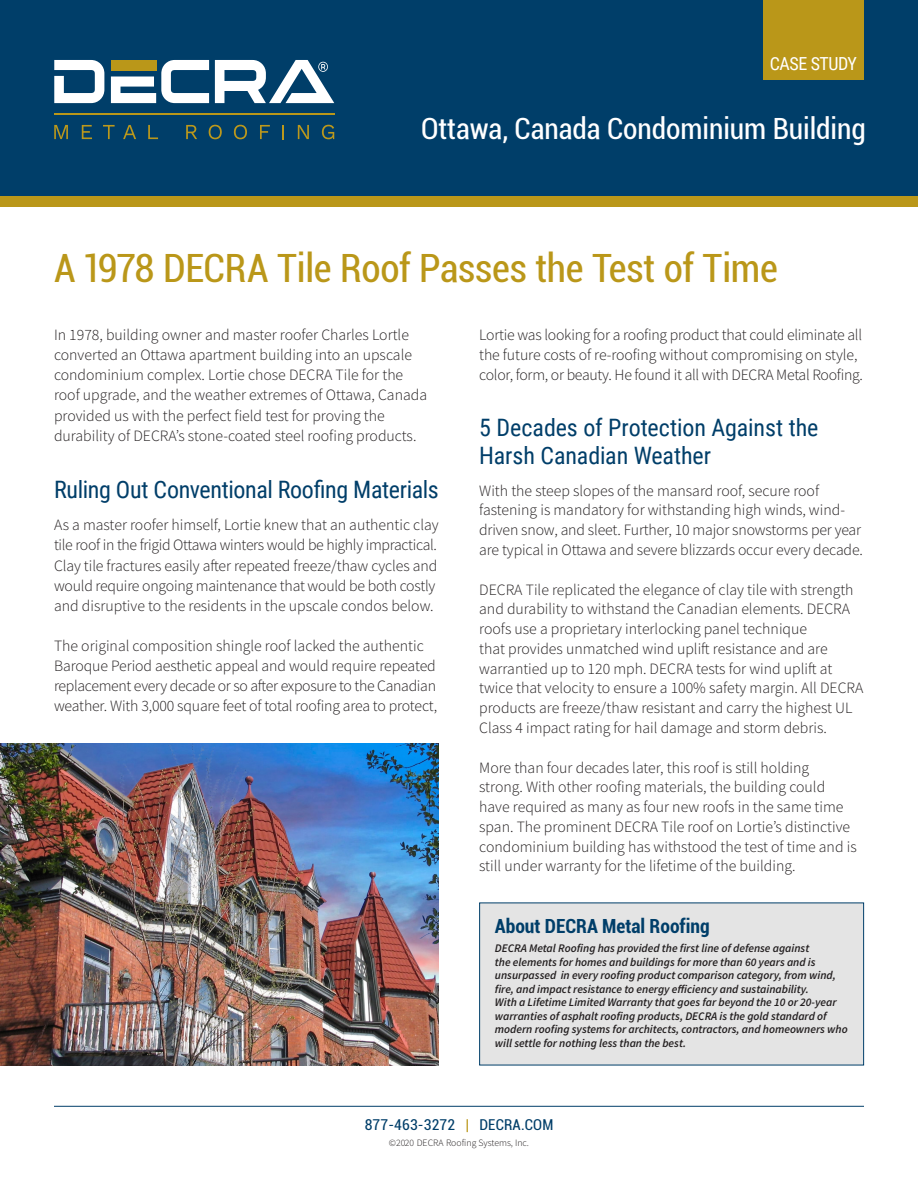
<style>
.page{position:relative;width:918px;height:1188px;background:#fff}
.page>*{position:absolute;margin:0;border:0;box-sizing:border-box;transform-origin:0 0}
.t1{font:condensed 39px "Roboto";letter-spacing:-.01em;color:#ba9719}
.t2{font:condensed 29.25px "Roboto";color:#fff}
.t3{font:24px/27.2px "Roboto Condensed";letter-spacing:-.01em;color:#003e69}
.t4{font:700 condensed 19.5px "Roboto";color:#003e69}
.t5{font:18px "Roboto Condensed";letter-spacing:-.02em;color:#fff}
.t6{font:300 15.75px/19.6px "Source Sans Pro";color:#231f20}
.t7{font:condensed 15px "Roboto";letter-spacing:.01em;color:#003e69}
.t8{font:italic 600 11.7px/13.5px "Source Sans Pro";color:#231f20}
.t9{font:300 9.75px "Source Sans Pro";color:#231f20}
.s1{color:#ba9719}
</style>
<div class="page">
<div style="left:0;top:0;width:918px;height:207px;background:#003e69"></div>
<svg style="left:54px;top:60px;width:50px;height:43px"></svg>
<svg style="left:111px;top:60px;width:98px;height:43px"></svg>
<svg style="left:215px;top:60px;width:119px;height:43px"></svg>
<svg style="left:54px;top:125px;width:14px;height:14px"></svg>
<svg style="left:82px;top:125px;width:10px;height:14px"></svg>
<svg style="left:103px;top:125px;width:12px;height:14px"></svg>
<svg style="left:123px;top:125px;width:13px;height:14px"></svg>
<svg style="left:148px;top:125px;width:10px;height:14px"></svg>
<svg style="left:186px;top:125px;width:11px;height:14px"></svg>
<svg style="left:209px;top:125px;width:13px;height:14px"></svg>
<svg style="left:234px;top:125px;width:13px;height:14px"></svg>
<svg style="left:260px;top:125px;width:10px;height:14px"></svg>
<svg style="left:282px;top:125px;width:2px;height:14px"></svg>
<svg style="left:298px;top:125px;width:11px;height:14px"></svg>
<svg style="left:322px;top:125px;width:12px;height:14px"></svg>
<hr style="left:54px;top:113px;width:280px;height:2px;background:#ba9719">
<div style="left:0;top:196px;width:918px;height:11px;background:#ba9719"></div>
<img style="left:0;top:743px;width:439px;height:322px">
<div style="left:763px;top:0;width:101px;height:80px;background:#ba9719"></div>
<div style="left:479px;top:903px;width:385px;height:162px;background:#e4e4e4"></div>
<hr style="left:54px;top:1106px;width:810px;height:1px;background:#003e69">
<p class="t5" style="left:770px;top:51px;width:89px">CASE STUDY</p>
<p class="t2" style="left:421px;top:108px;width:446px">Ottawa, Canada Condominium Building</p>
<p class="t1" style="left:54px;top:241px;width:725px">A 1978 DECRA Tile Roof Passes the Test of Time</p>
<p class="t6" style="left:54px;top:325px;width:375px;line-height:20.1px">In 1978, building owner and master roofer Charles Lortle converted an Ottawa apartment building into an upscale condominium complex. Lortie chose DECRA Tile for the roof upgrade, and the weather extremes of Ottawa, Canada provided us with the perfect field test for proving the durability of DECRA’s stone-coated steel roofing products.</p>
<p class="t3" style="left:54px;top:475px;width:386px">Ruling Out Conventional Roofing Materials</p>
<p class="t6" style="left:54px;top:515px;width:386px;line-height:20.1px">As a master roofer himself, Lortie knew that an authentic clay tile roof in the frigid Ottawa winters would be highly impractical.<br>Clay tile fractures easily after repeated freeze/thaw cycles and would require ongoing maintenance that would be both costly and disruptive to the residents in the upscale condos below.</p>
<p class="t6" style="left:54px;top:636px;width:385px;line-height:20.1px">The original composition shingle roof lacked the authentic Baroque Period aesthetic appeal and would require repeated replacement every decade or so after exposure to the Canadian weather. With 3,000 square feet of total roofing area to protect,</p>
<p class="t6" style="left:479px;top:325px;width:385px">Lortie was looking for a roofing product that could eliminate all the future costs of re-roofing without compromising on style, color, form, or beauty. He found it all with DECRA Metal Roofing.</p>
<p class="t3" style="left:479px;top:413px;width:341px">5 Decades of Protection Against the<br>Harsh Canadian Weather</p>
<p class="t6" style="left:479px;top:481px;width:385px">With the steep slopes of the mansard roof, secure roof fastening is mandatory for withstanding high winds, wind&shy;driven snow, and sleet. Further, 10 major snowstorms per year are typical in Ottawa and severe blizzards occur every decade.</p>
<p class="t6" style="left:479px;top:580px;width:386px">DECRA Tile replicated the elegance of clay tile with strength and durability to withstand the Canadian elements. DECRA roofs use a proprietary interlocking panel technique<br>that provides unmatched wind uplift resistance and are warrantied up to 120 mph. DECRA tests for wind uplift at twice that velocity to ensure a 100% safety margin. All DECRA products are freeze/thaw resistant and carry the highest UL Class 4 impact rating for hail damage and storm debris.</p>
<p class="t6" style="left:479px;top:758px;width:379px">More than four decades later, this roof is still holding strong. With other roofing materials, the building could have required as many as four new roofs in the same time span. The prominent DECRA Tile roof on Lortie’s distinctive condominium building has withstood the test of time and is still under warranty for the lifetime of the building.</p>
<p class="t4" style="left:495px;top:913px;width:216px">About DECRA Metal Roofing</p>
<p class="t8" style="left:495px;top:941px;width:354px">DECRA Metal Roofing has provided the first line of defense against<br>the elements for homes and buildings for more than 60 years and is unsurpassed in every roofing product comparison category, from wind, fire, and impact resistance to energy efficiency and sustainability.<br>With a Lifetime Limited Warranty that goes far beyond the 10 or 20-year warranties of asphalt roofing products, DECRA is the gold standard of modern roofing systems for architects, contractors, and homeowners who will settle for nothing less than the best.</p>
<p class="t7" style="left:365px;top:1114px;width:190px">877-463-3272 <span class="s1">|</span> DECRA.COM</p>
<p class="t9" style="left:389px;top:1136px;width:142px">©2020 DECRA Roofing Systems, Inc.</p>
</div>
